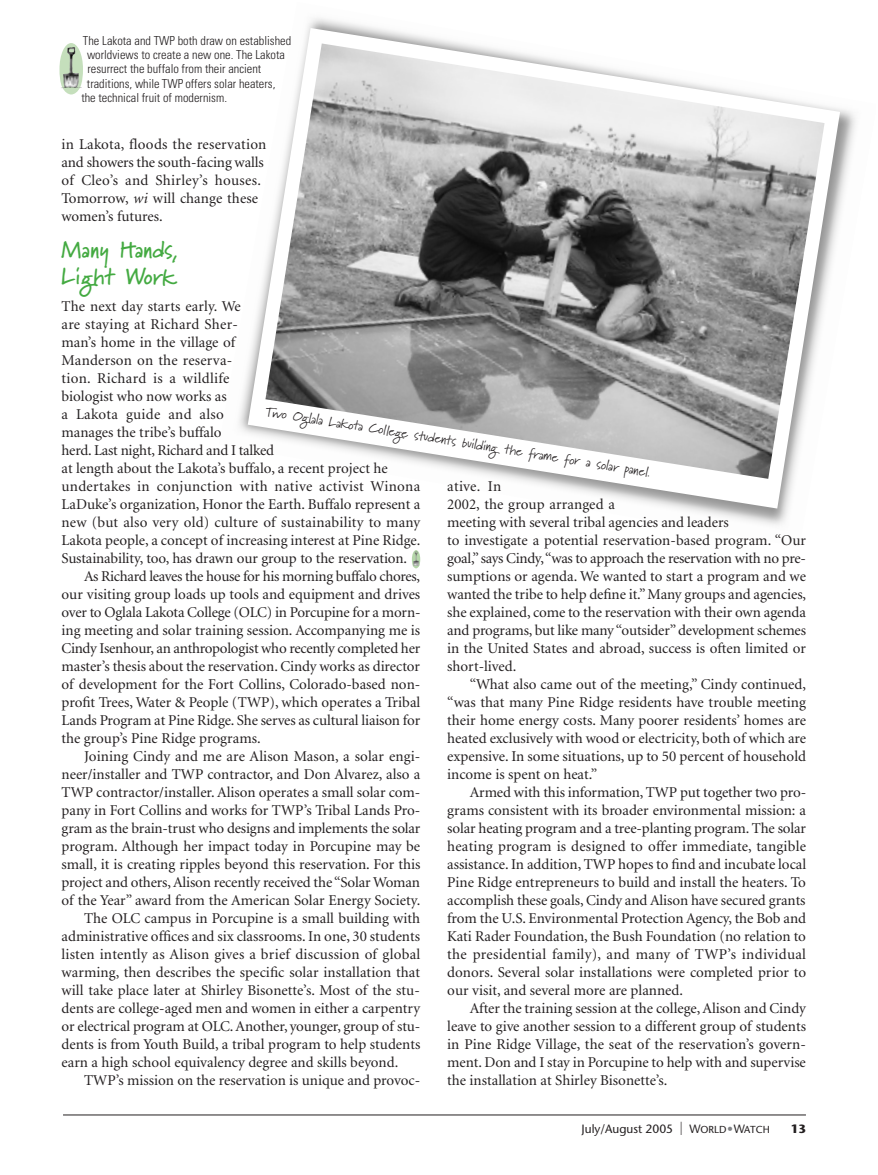
<style>
.page{position:relative;width:878px;height:1175px;background:#fff}
.page>*{position:absolute;margin:0;border:0;box-sizing:border-box;transform-origin:0 0}
.t1{font:700 22.5px/27px "Marydale";letter-spacing:.005em;color:#44aa42}
.t2{font:15px/18px "Minion";color:#231f20;text-align:justify}
.t3{font:15px "Minion";letter-spacing:-.02em;color:#231f20}
.t4{font:15px "Minion";letter-spacing:.02em;color:#231f20}
.t5{font:13.5px "Marydale";color:#231f20}
.t6{font:300 condensed 12.3px "Univers";color:#231f20}
.t7{font:12px "Stone Sans";color:#231f20}
.t8{font:700 12px "Stone Sans";color:#231f20}
.s1{font-style:italic}
.s2{font-size:18px}
.s3{font-size:10.2px}
.s4{color:#808285}
</style>
<div class="page">
<img style="left:239px;top:18px;width:617px;height:507px">
<hr style="left:63px;top:1114px;width:743px;height:1px;background:#231f20">
<svg style="left:248px;top:28px;width:592px;height:480px"></svg>
<img style="left:265px;top:43px;width:559px;height:436px">
<svg style="left:413px;top:550px;width:6px;height:18px"></svg>
<img style="left:412px;top:551px;width:8px;height:15px">
<svg style="left:59px;top:43px;width:24px;height:51px"></svg>
<img style="left:61px;top:47px;width:21px;height:41px">
<p class="t6" style="left:83px;top:36px;width:210px">The Lakota and TWP both draw on established</p>
<p class="t6" style="left:87px;top:50px;width:199px">worldviews to create a new one. The Lakota</p>
<p class="t6" style="left:87px;top:65px;width:175px">resurrect the buffalo from their ancient</p>
<p class="t6" style="left:87px;top:79px;width:190px">traditions, while TWP offers solar heaters,</p>
<p class="t6" style="left:81px;top:93px;width:147px">the technical fruit of modernism.</p>
<p class="t2" style="left:61px;top:136px;width:206px;text-align:left">in Lakota, floods the reservation and showers the south-facing walls of Cleo’s and Shirley’s houses.<br>Tomorrow, <span class="s1">wi</span> will change these women’s futures.</p>
<h1 class="t1" style="left:62px;top:235px;width:118px">Many Hands,<br>Light Work</h1>
<p class="t2" style="left:62px;top:298px;width:181px">The next day starts early. We</p>
<p class="t2" style="left:62px;top:316px;width:178px">are staying at Richard Sher-</p>
<p class="t2" style="left:62px;top:334px;width:175px">man’s home in the village of</p>
<p class="t2" style="left:62px;top:352px;width:172px">Manderson on the reserva-</p>
<p class="t4" style="left:62px;top:372px;width:169px">tion. Richard is a wildlife</p>
<p class="t2" style="left:62px;top:388px;width:167px">biologist who now works as</p>
<p class="t4" style="left:62px;top:408px;width:164px">a Lakota guide and also</p>
<p class="t2" style="left:62px;top:424px;width:162px">manages the tribe’s buffalo</p>
<p class="t2" style="left:62px;top:442px;width:214px">herd. Last night, Richard and I talked</p>
<p class="t2" style="left:62px;top:460px;width:328px">at length about the Lakota’s buffalo, a recent project he</p>
<p class="t4" style="left:62px;top:480px;width:360px">undertakes in conjunction with native activist Winona</p>
<p class="t2" style="left:62px;top:496px;width:360px">LaDuke’s organization, Honor the Earth. Buffalo represent a</p>
<p class="t2" style="left:62px;top:514px;width:360px">new (but also very old) culture of sustainability to many</p>
<p class="t2" style="left:62px;top:532px;width:360px">Lakota people, a concept of increasing interest at Pine Ridge.</p>
<p class="t2" style="left:62px;top:550px;width:347px">Sustainability, too, has drawn our group to the reservation.</p>
<p class="t3" style="left:84px;top:570px;width:337px">As Richard leaves the house for his morning buffalo chores,</p>
<p class="t2" style="left:62px;top:586px;width:360px">our visiting group loads up tools and equipment and drives</p>
<p class="t2" style="left:62px;top:604px;width:360px">over to Oglala Lakota College (OLC) in Porcupine for a morn-</p>
<p class="t2" style="left:62px;top:622px;width:360px">ing meeting and solar training session. Accompanying me is</p>
<p class="t3" style="left:61px;top:642px;width:360px">Cindy Isenhour, an anthropologist who recently completed her</p>
<p class="t2" style="left:61px;top:658px;width:360px">master’s thesis about the reservation. Cindy works as director</p>
<p class="t2" style="left:61px;top:676px;width:360px">of development for the Fort Collins, Colorado-based non-</p>
<p class="t2" style="left:61px;top:694px;width:360px">profit Trees, Water &amp; People (TWP), which operates a Tribal</p>
<p class="t2" style="left:61px;top:712px;width:360px">Lands Program at Pine Ridge. She serves as cultural liaison for</p>
<p class="t2" style="left:61px;top:730px;width:201px">the group’s Pine Ridge programs.</p>
<p class="t2" style="left:84px;top:748px;width:338px">Joining Cindy and me are Alison Mason, a solar engi-</p>
<p class="t2" style="left:61px;top:766px;width:360px">neer/installer and TWP contractor, and Don Alvarez, also a</p>
<p class="t2" style="left:61px;top:784px;width:360px">TWP contractor/installer. Alison operates a small solar com-</p>
<p class="t2" style="left:61px;top:802px;width:360px">pany in Fort Collins and works for TWP’s Tribal Lands Pro-</p>
<p class="t2" style="left:61px;top:820px;width:360px">gram as the brain-trust who designs and implements the solar</p>
<p class="t2" style="left:61px;top:838px;width:360px">program. Although her impact today in Porcupine may be</p>
<p class="t2" style="left:61px;top:856px;width:360px">small, it is creating ripples beyond this reservation. For this</p>
<p class="t2" style="left:61px;top:874px;width:360px">project and others, Alison recently received the “Solar Woman</p>
<p class="t2" style="left:61px;top:892px;width:360px">of the Year” award from the American Solar Energy Society.</p>
<p class="t2" style="left:84px;top:910px;width:338px">The OLC campus in Porcupine is a small building with</p>
<p class="t2" style="left:61px;top:928px;width:360px">administrative offices and six classrooms. In one, 30 students</p>
<p class="t2" style="left:61px;top:946px;width:360px">listen intently as Alison gives a brief discussion of global</p>
<p class="t2" style="left:61px;top:964px;width:360px">warming, then describes the specific solar installation that</p>
<p class="t2" style="left:61px;top:982px;width:360px">will take place later at Shirley Bisonette’s. Most of the stu-</p>
<p class="t2" style="left:61px;top:1000px;width:360px">dents are college-aged men and women in either a carpentry</p>
<p class="t2" style="left:61px;top:1018px;width:360px">or electrical program at OLC. Another, younger, group of stu-</p>
<p class="t2" style="left:61px;top:1036px;width:360px">dents is from Youth Build, a tribal program to help students</p>
<p class="t2" style="left:61px;top:1054px;width:338px">earn a high school equivalency degree and skills beyond.</p>
<p class="t2" style="left:84px;top:1072px;width:338px">TWP’s mission on the reservation is unique and provoc-</p>
<p class="t5" style="left:267px;top:403px;width:391px;rotate:9deg">Two Oglala Lakota College students building the frame for a solar panel.</p>
<p class="t2" style="left:447px;top:478px;width:360px;text-align:left">ative. In<br>2002, the group arranged a<br>meeting with several tribal agencies and leaders<br>to investigate a potential reservation-based program. “Our goal,” says Cindy,“was to approach the reservation with no pre&shy;sumptions or agenda. We wanted to start a program and we wanted the tribe to help define it.” Many groups and agencies, she explained, come to the reservation with their own agenda and programs, but like many “outsider” development schemes in the United States and abroad, success is often limited or short-lived.</p>
<p class="t2" style="left:447px;top:676px;width:360px;text-indent:23px">“What also came out of the meeting,” Cindy continued, “was that many Pine Ridge residents have trouble meeting their home energy costs. Many poorer residents’ homes are heated exclusively with wood or electricity, both of which are expensive. In some situations, up to 50 percent of household income is spent on heat.”</p>
<p class="t2" style="left:447px;top:784px;width:360px;text-indent:22px">Armed with this information, TWP put together two pro&shy;grams consistent with its broader environmental mission: a solar heating program and a tree-planting program. The solar heating program is designed to offer immediate, tangible assistance. In addition, TWP hopes to find and incubate local Pine Ridge entrepreneurs to build and install the heaters. To accomplish these goals, Cindy and Alison have secured grants from the U.S. Environmental Protection Agency, the Bob and Kati Rader Foundation, the Bush Foundation (no relation to the presidential family), and many of TWP’s individual donors. Several solar installations were completed prior to our visit, and several more are planned.</p>
<p class="t2" style="left:447px;top:1000px;width:360px;text-indent:22px">After the training session at the college, Alison and Cindy leave to give another session to a different group of students in Pine Ridge Village, the seat of the reservation’s govern&shy;ment. Don and I stay in Porcupine to help with and supervise the installation at Shirley Bisonette’s.</p>
<p class="t7" style="left:581px;top:1123px;width:190px">July/August 2005 <span class="s2">|</span> W<span class="s3">ORLD</span><span class="s4">•</span>W<span class="s3">ATCH</span></p>
<p class="t8" style="left:790px;top:1123px;width:17px">13</p>
</div>
